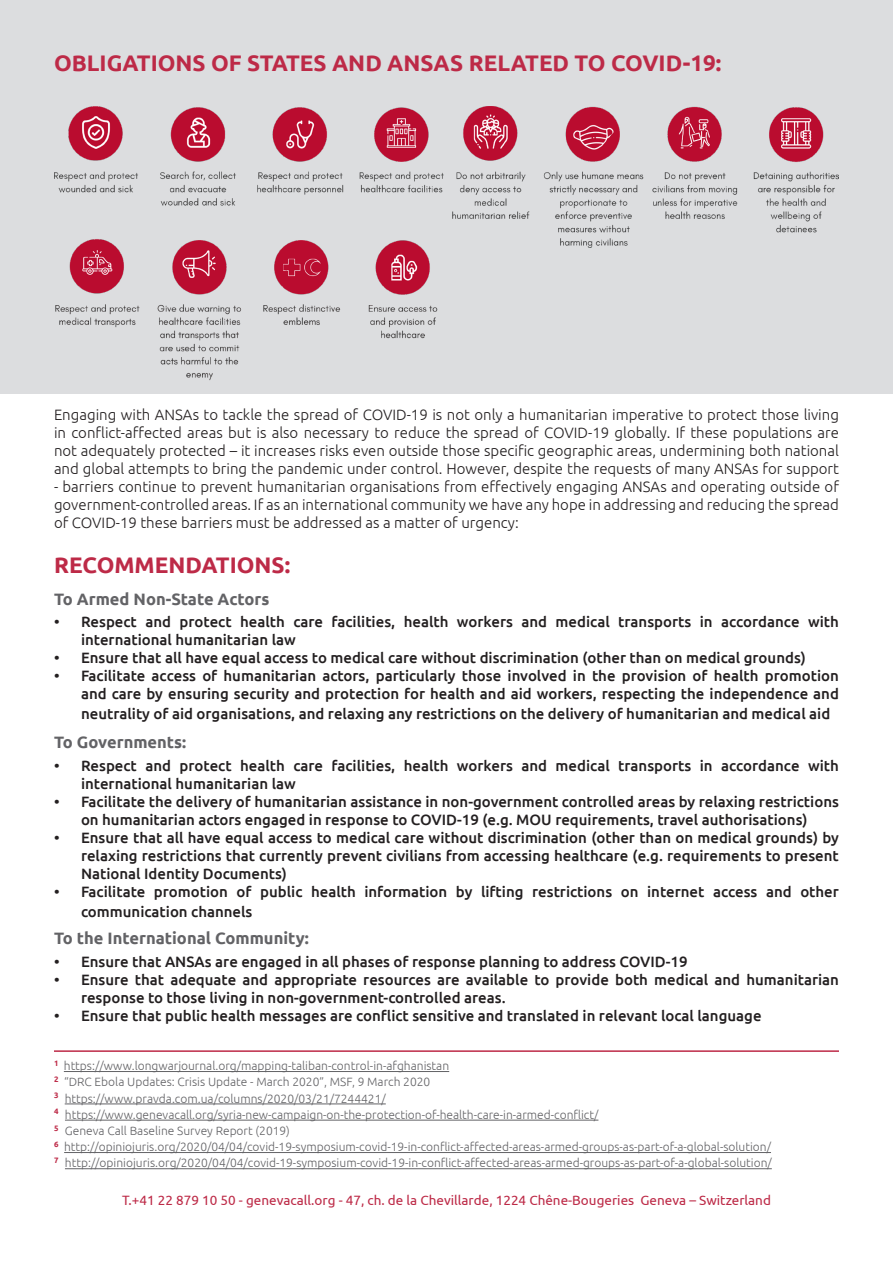
<style>
.page{position:relative;width:893px;height:1263px;background:#fff}
.page>*{position:absolute;margin:0;border:0;box-sizing:border-box;transform-origin:0 0}
.t1{font:700 22.5px "Ubuntu";color:#bd2a47}
.t2{font:700 16.5px "Ubuntu";color:#636366}
.t3{font:500 15px/18px "Ubuntu";color:#231f20}
.t4{font:300 15px/18px "Ubuntu";color:#231f20;text-align:justify}
.t5{font:13.5px "Ubuntu";color:#bd2a47}
.t6{font:300 12px "Ubuntu";color:#636366}
</style>
<div class="page">
<div style="left:0;top:0;width:893px;height:393px;background:#dcdddf"></div>
<img style="left:54px;top:106px;width:390px;height:275px">
<img style="left:452px;top:106px;width:387px;height:141px">
<hr style="left:64px;top:1071px;width:385px;height:1px;background:#636366">
<hr style="left:65px;top:1103px;width:321px;height:1px;background:#636366">
<hr style="left:65px;top:1120px;width:533px;height:1px;background:#636366">
<hr style="left:64px;top:1152px;width:707px;height:1px;background:#636366">
<hr style="left:65px;top:1168px;width:707px;height:1px;background:#636366">
<hr style="left:54px;top:1050px;width:785px;height:2px;background:#bd2a47">
<p class="t1" style="left:54px;top:50px;width:669px">OBLIGATIONS OF STATES AND ANSAS RELATED TO COVID-19:</p>
<p class="t4" style="left:54px;top:405px;width:786px">Engaging with ANSAs to tackle the spread of COVID-19 is not only a humanitarian imperative to protect those living in conflict-affected areas but is also necessary to reduce the spread of COVID-19 globally. If these populations are not adequately protected – it increases risks even outside those specific geographic areas, undermining both national and global attempts to bring the pandemic under control. However, despite the requests of many ANSAs for support</p>
<p class="t4" style="left:54px;top:477px;width:786px">- barriers continue to prevent humanitarian organisations from effectively engaging ANSAs and operating outside of government-controlled areas. If as an international community we have any hope in addressing and reducing the spread of COVID-19 these barriers must be addressed as a matter of urgency:</p>
<p class="t1" style="left:54px;top:551px;width:238px">RECOMMENDATIONS:</p>
<p class="t2" style="left:54px;top:589px;width:217px">To Armed Non-State Actors</p>
<p class="t3" style="left:81px;top:612px;width:759px;text-indent:-27px">• Respect and protect health care facilities, health workers and medical transports in accordance with international humanitarian law</p>
<p class="t3" style="left:54px;top:648px;width:753px">• Ensure that all have equal access to medical care without discrimination (other than on medical grounds)</p>
<p class="t3" style="left:54px;top:666px;width:786px;text-align:right">• Facilitate access of humanitarian actors, particularly those involved in the provision of health promotion and care by ensuring security and protection for health and aid workers, respecting the independence and</p>
<p class="t3" style="left:81px;top:704px;width:751px">neutrality of aid organisations, and relaxing any restrictions on the delivery of humanitarian and medical aid</p>
<p class="t2" style="left:54px;top:732px;width:134px">To Governments:</p>
<p class="t3" style="left:81px;top:756px;width:759px;text-indent:-27px">• Respect and protect health care facilities, health workers and medical transports in accordance with international humanitarian law</p>
<p class="t3" style="left:54px;top:792px;width:786px;text-align:center">• Facilitate the delivery of humanitarian assistance in non-government controlled areas by relaxing restrictions on humanitarian actors engaged in response to COVID-19 (e.g. MOU requirements, travel authorisations)</p>
<p class="t3" style="left:81px;top:828px;width:759px;text-align:justify;text-indent:-27px">• Ensure that all have equal access to medical care without discrimination (other than on medical grounds) by relaxing restrictions that currently prevent civilians from accessing healthcare (e.g. requirements to present National Identity Documents)</p>
<p class="t3" style="left:81px;top:881px;width:759px;line-height:19.8px;text-indent:-27px">• Facilitate promotion of public health information by lifting restrictions on internet access and other communication channels</p>
<p class="t2" style="left:54px;top:928px;width:256px">To the International Community:</p>
<p class="t3" style="left:54px;top:952px;width:635px">• Ensure that ANSAs are engaged in all phases of response planning to address COVID-19</p>
<p class="t3" style="left:81px;top:970px;width:759px;text-indent:-27px">• Ensure that adequate and appropriate resources are available to provide both medical and humanitarian response to those living in non-government-controlled areas.</p>
<p class="t3" style="left:54px;top:1006px;width:709px">• Ensure that public health messages are conflict sensitive and translated in relevant local language</p>
<p class="t6" style="left:54px;top:1059px;width:397px"><sup>1</sup> https://www.longwarjournal.org/mapping-taliban-control-in-afghanistan</p>
<p class="t6" style="left:54px;top:1075px;width:378px"><sup>2</sup> “DRC Ebola Updates: Crisis Update - March 2020”, MSF, 9 March 2020</p>
<p class="t6" style="left:54px;top:1091px;width:333px"><sup>3</sup> https://www.pravda.com.ua/columns/2020/03/21/7244421/</p>
<p class="t6" style="left:54px;top:1107px;width:546px"><sup>4</sup> https://www.genevacall.org/syria-new-campaign-on-the-protection-of-health-care-in-armed-conflict/</p>
<p class="t6" style="left:54px;top:1123px;width:238px"><sup>5</sup> Geneva Call Baseline Survey Report (2019)</p>
<p class="t6" style="left:54px;top:1140px;width:718px"><sup>6</sup> http://opiniojuris.org/2020/04/04/covid-19-symposium-covid-19-in-conflict-affected-areas-armed-groups-as-part-of-a-global-solution/</p>
<p class="t6" style="left:54px;top:1156px;width:719px"><sup>7</sup> http://opiniojuris.org/2020/04/04/covid-19-symposium-covid-19-in-conflict-affected-areas-armed-groups-as-part-of-a-global-solution/</p>
<p class="t5" style="left:122px;top:1192px;width:650px">T.+41 22 879 10 50 - genevacall.org - 47, ch. de la Chevillarde, 1224 Chêne-Bougeries Geneva – Switzerland</p>
</div>
